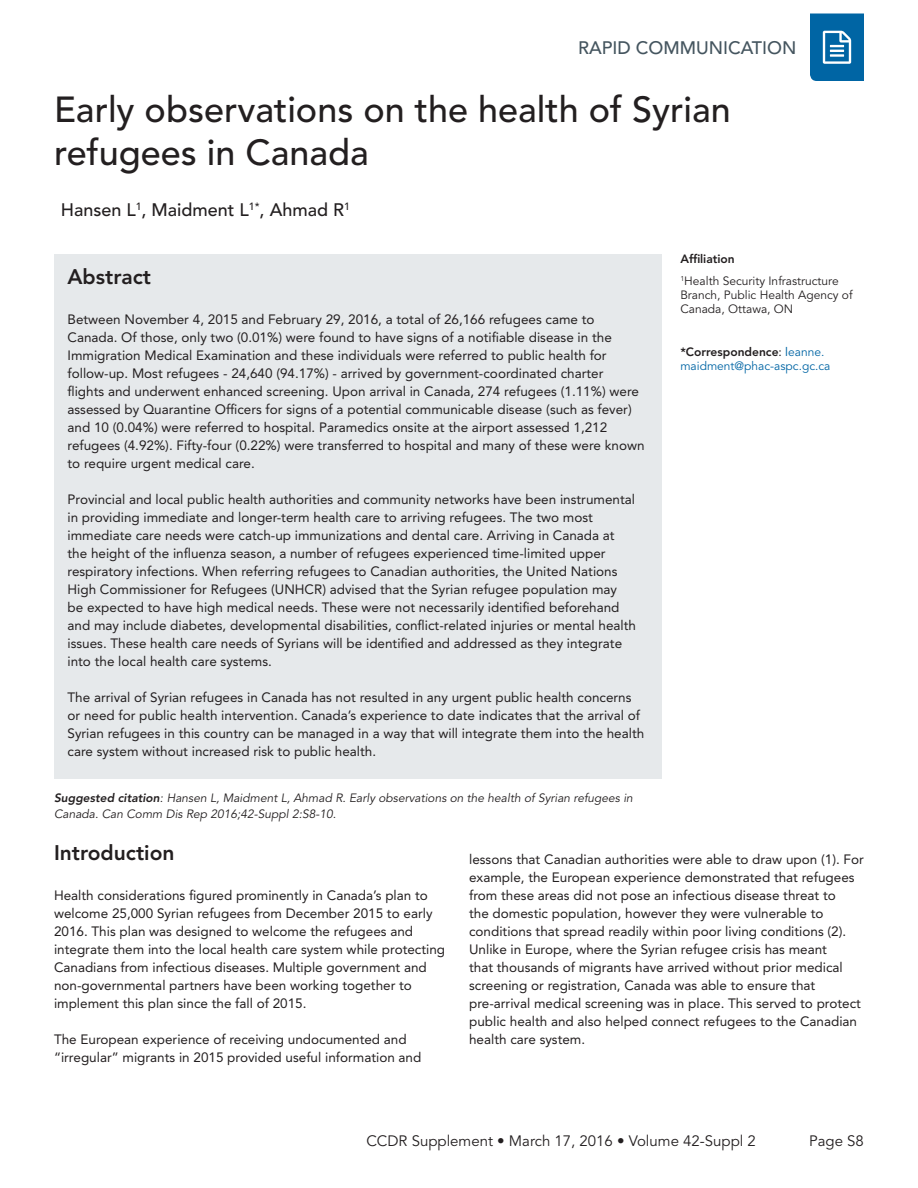
<style>
.page{position:relative;width:918px;height:1188px;background:#fff}
.page>*{position:absolute;margin:0;border:0;box-sizing:border-box;transform-origin:0 0}
.A_-_Title{font:500 36px/43.2px "Avenir LT Std";color:#231f20}
.A_-_H2{font:800 21px "Avenir LT Std";color:#231f20}
.A_-_Names{font:500 18px "Avenir LT Std";color:#231f20}
.t1{font:500 18px "Avenir LT Std";color:#45555f}
.Footer_-_Right__Page{font:15px "Avenir LT Std";color:#231f20}
.A_-_Body{font:13.5px/18px "Avenir LT Std";color:#231f20}
.A_-_Suggested_Citati{font:italic 12px/16.5px "Avenir LT Std";color:#231f20}
.A_-_Sidebar{font:12px/14.4px "Avenir LT Std";color:#231f20}
.A_-_Sidebar-2{font:12px/14.4px "Avenir LT Std";color:#0065a4}
.A_-_Sidebar-3{font:800 12px "Avenir LT Std";color:#231f20}
.s1{font-weight:800}
.s2{font-weight:800;color:#231f20}
.s3{color:#231f20}
.s4{font-style:inherit}
</style>
<div class="page">
<svg style="left:810px;top:14px;width:54px;height:67px;background:#1c76ae"></svg>
<div style="left:54px;top:254px;width:608px;height:525px;background:#e6e9eb"></div>
<h3 class="t1" style="left:578px;top:37px;width:220px">RAPID COMMUNICATION</h3>
<p class="A_-_Title" style="left:54px;top:89px;width:678px">Early observations on the health of Syrian refugees in Canada</p>
<p class="A_-_Names" style="left:61px;top:199px;width:291px">Hansen L<sup>1</sup>, Maidment L<sup>1*</sup>, Ahmad R<sup>1</sup></p>
<p class="A_-_H2" style="left:68px;top:264px;width:85px">Abstract</p>
<p class="A_-_Body" style="left:68px;top:310px;width:579px">Between November 4, 2015 and February 29, 2016, a total of 26,166 refugees came to Canada. Of those, only two (0.01%) were found to have signs of a notifiable disease in the Immigration Medical Examination and these individuals were referred to public health for follow-up. Most refugees - 24,640 (94.17%) - arrived by government-coordinated charter<br>flights and underwent enhanced screening. Upon arrival in Canada, 274 refugees (1.11%) were assessed by Quarantine Officers for signs of a potential communicable disease (such as fever) and 10 (0.04%) were referred to hospital. Paramedics onsite at the airport assessed 1,212 refugees (4.92%). Fifty-four (0.22%) were transferred to hospital and many of these were known to require urgent medical care.</p>
<p class="A_-_Body" style="left:68px;top:490px;width:570px">Provincial and local public health authorities and community networks have been instrumental in providing immediate and longer-term health care to arriving refugees. The two most immediate care needs were catch-up immunizations and dental care. Arriving in Canada at the height of the influenza season, a number of refugees experienced time-limited upper respiratory infections. When referring refugees to Canadian authorities, the United Nations High Commissioner for Refugees (UNHCR) advised that the Syrian refugee population may<br>be expected to have high medical needs. These were not necessarily identified beforehand and may include diabetes, developmental disabilities, conflict-related injuries or mental health issues. These health care needs of Syrians will be identified and addressed as they integrate into the local health care systems.</p>
<p class="A_-_Body" style="left:68px;top:688px;width:578px">The arrival of Syrian refugees in Canada has not resulted in any urgent public health concerns or need for public health intervention. Canada’s experience to date indicates that the arrival of Syrian refugees in this country can be managed in a way that will integrate them into the health care system without increased risk to public health.</p>
<p class="A_-_Suggested_Citati" style="left:54px;top:790px;width:580px"><span class="s1">Suggested citation</span>: Hansen L, Maidment L, Ahmad R. Early observations on the health of Syrian refugees in<br>Canada. Can Comm Dis Rep 2016;42-Suppl 2:S8-10.</p>
<p class="A_-_Sidebar-3" style="left:680px;top:252px;width:56px">Affiliation</p>
<p class="A_-_Sidebar" style="left:680px;top:274px;width:174px"><sup>1</sup>Health Security Infrastructure<br>Branch, Public Health Agency of<br>Canada, Ottawa, ON</p>
<p class="A_-_Sidebar-2" style="left:680px;top:345px;width:152px"><span class="s2">*Correspondence</span><span class="s3">:</span> <span class="s4">l</span>eanne. maidment@phac-aspc.gc.ca</p>
<p class="A_-_H2" style="left:54px;top:841px;width:122px">Introduction</p>
<p class="A_-_Body" style="left:54px;top:886px;width:393px">Health considerations figured prominently in Canada’s plan to welcome 25,000 Syrian refugees from December 2015 to early 2016. This plan was designed to welcome the refugees and integrate them into the local health care system while protecting Canadians from infectious diseases. Multiple government and non-governmental partners have been working together to implement this plan since the fall of 2015.</p>
<p class="A_-_Body" style="left:54px;top:1030px;width:369px">The European experience of receiving undocumented and “irregular” migrants in 2015 provided useful information and</p>
<p class="A_-_Body" style="left:469px;top:850px;width:396px">lessons that Canadian authorities were able to draw upon (1). For example, the European experience demonstrated that refugees from these areas did not pose an infectious disease threat to<br>the domestic population, however they were vulnerable to conditions that spread readily within poor living conditions (2).</p>
<p class="A_-_Body" style="left:469px;top:940px;width:393px">Unlike in Europe, where the Syrian refugee crisis has meant<br>that thousands of migrants have arrived without prior medical screening or registration, Canada was able to ensure that pre-arrival medical screening was in place. This served to protect public health and also helped connect refugees to the Canadian health care system.</p>
<p class="Footer_-_Right__Page" style="left:366px;top:1133px;width:391px">CCDR Supplement • March 17, 2016 • Volume 42-Suppl 2</p>
<p class="Footer_-_Right__Page" style="left:809px;top:1133px;width:56px">Page S8</p>
</div>
